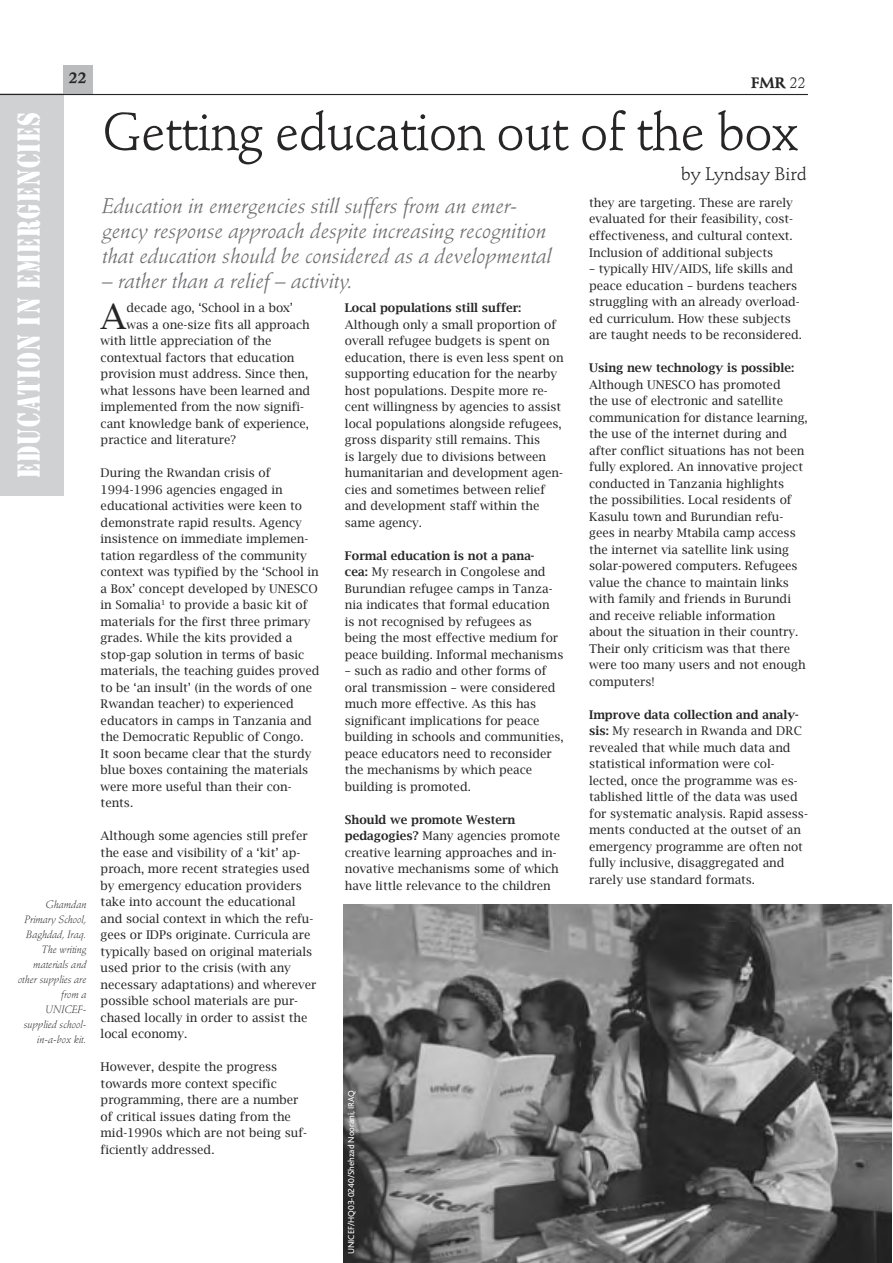
<style>
.page{position:relative;width:893px;height:1263px;background:#fff}
.page>*{position:absolute;margin:0;border:0;box-sizing:border-box;transform-origin:0 0}
.main_headings{font:52.5px "Stempel Schneidler";letter-spacing:-.02em;color:#272525}
.body_copy{font:34.8px "Lucida Bright";color:#272525}
.t1{font:33px "Stencil";letter-spacing:.05em;color:#fff;scale:.75 1}
.teasers{font:italic 21px/25.2px "Stempel Schneidler";color:#6d6e71}
.authors_names{font:18px "Stempel Schneidler";color:#272525}
.t2{font:700 15px "Stempel Schneidler";color:#272525}
.body_copy-2{font:12px/16.5px "Lucida Bright";color:#272525}
.captions{font:italic 300 10.5px/15px "Stempel Schneidler";color:#272525;text-align:right}
.photo_credits{font:9px "Bliss";color:#fff}
.s1{font-weight:400}
.s2{font-weight:600}
</style>
<div class="page">
<img style="left:343px;top:904px;width:549px;height:359px">
<div style="left:0;top:94px;width:64px;height:402px;background:#d0d1d3"></div>
<div style="left:63px;top:65px;width:30px;height:30px;background:#bbbcbe"></div>
<hr style="left:0;top:94px;width:808px;height:1px;background:#272525">
<h3 class="t1" style="left:10px;top:478px;width:490px;rotate:-90deg">education in emergencies</h3>
<p class="t2" style="left:69px;top:69px;width:19px">22</p>
<p class="captions" style="left:18px;top:897px;width:70px">Ghamdan<br>Primary School,<br>Baghdad, Iraq.<br>The writing materials and other supplies are from a</p>
<p class="captions" style="left:45px;top:1002px;width:43px">UNICEF-</p>
<p class="captions" style="left:24px;top:1017px;width:64px">supplied school&shy;in-a-box kit.</p>
<p class="t2" style="left:751px;top:74px;width:56px">FMR <span class="s1">22</span></p>
<p class="main_headings" style="left:102px;top:101px;width:698px">Getting education out of the box</p>
<p class="authors_names" style="left:681px;top:163px;width:128px">by Lyndsay Bird</p>
<p class="teasers" style="left:102px;top:193px;width:451px">Education in emergencies still suffers from an emer&shy;gency response approach despite increasing recognition that education should be considered as a developmental</p>
<p class="teasers" style="left:102px;top:269px;width:252px">– rather than a relief – activity.</p>
<p class="body_copy-2" style="left:589px;top:194px;width:206px;text-align:justify">they are targeting. These are rarely evaluated for their feasibility, cost&shy;effectiveness, and cultural context.<br>Inclusion of additional subjects</p>
<p class="body_copy-2" style="left:589px;top:260px;width:214px">– typically HIV/AIDS, life skills and peace education – burdens teachers struggling with an already overload&shy;ed curriculum. How these subjects are taught needs to be reconsidered.</p>
<p class="body_copy-2" style="left:589px;top:359px;width:220px"><span class="s2">Using new technology is possible:<br></span>Although UNESCO has promoted<br>the use of electronic and satellite communication for distance learning, the use of the internet during and after conflict situations has not been fully explored. An innovative project conducted in Tanzania highlights<br>the possibilities. Local residents of Kasulu town and Burundian refu&shy;gees in nearby Mtabila camp access the internet via satellite link using solar-powered computers. Refugees value the chance to maintain links with family and friends in Burundi and receive reliable information about the situation in their country.<br>Their only criticism was that there were too many users and not enough computers!</p>
<p class="body_copy-2" style="left:589px;top:706px;width:220px"><span class="s2">Improve data collection and analy&shy;sis:</span> My research in Rwanda and DRC revealed that while much data and statistical information were col&shy;lected, once the programme was es&shy;tablished little of the data was used for systematic analysis. Rapid assess&shy;ments conducted at the outset of an emergency programme are often not fully inclusive, disaggregated and rarely use standard formats.</p>
<p class="body_copy-2" style="left:345px;top:300px;width:220px"><span class="s2">Local populations still suffer:<br></span>Although only a small proportion of overall refugee budgets is spent on education, there is even less spent on supporting education for the nearby host populations. Despite more re&shy;cent willingness by agencies to assist local populations alongside refugees, gross disparity still remains. This<br>is largely due to divisions between humanitarian and development agen&shy;cies and sometimes between relief and development staff within the same agency.</p>
<p class="body_copy-2" style="left:345px;top:547px;width:220px"><span class="s2">Formal education is not a pana-<br>cea:</span> My research in Congolese and Burundian refugee camps in Tanza&shy;nia indicates that formal education<br>is not recognised by refugees as being the most effective medium for peace building. Informal mechanisms</p>
<p class="body_copy-2" style="left:345px;top:663px;width:220px">– such as radio and other forms of oral transmission – were considered much more effective. As this has significant implications for peace building in schools and communities, peace educators need to reconsider the mechanisms by which peace building is promoted.</p>
<p class="body_copy-2" style="left:345px;top:811px;width:217px"><span class="s2">Should we promote Western pedagogies?</span> Many agencies promote creative learning approaches and in&shy;novative mechanisms some of which have little relevance to the children</p>
<p class="body_copy" style="left:101px;top:296px;width:27px">A</p>
<p class="body_copy-2" style="left:127px;top:300px;width:168px">decade ago, ‘School in a box’</p>
<p class="body_copy-2" style="left:127px;top:316px;width:185px">was a one-size fits all approach</p>
<p class="body_copy-2" style="left:101px;top:333px;width:172px">with little appreciation of the</p>
<p class="body_copy-2" style="left:101px;top:349px;width:195px">contextual factors that education</p>
<p class="body_copy-2" style="left:101px;top:366px;width:209px">provision must address. Since then,</p>
<p class="body_copy-2" style="left:101px;top:382px;width:211px">what lessons have been learned and</p>
<p class="body_copy-2" style="left:101px;top:399px;width:205px">implemented from the now signifi-</p>
<p class="body_copy-2" style="left:101px;top:415px;width:210px">cant knowledge bank of experience,</p>
<p class="body_copy-2" style="left:101px;top:432px;width:137px">practice and literature?</p>
<p class="body_copy-2" style="left:101px;top:465px;width:220px">During the Rwandan crisis of 1994-1996 agencies engaged in educational activities were keen to demonstrate rapid results. Agency insistence on immediate implemen&shy;tation regardless of the community context was typified by the ‘School in a Box’ concept developed by UNESCO in Somalia<sup>1</sup> to provide a basic kit of materials for the first three primary grades. While the kits provided a stop-gap solution in terms of basic materials, the teaching guides proved to be ‘an insult’ (in the words of one Rwandan teacher) to experienced educators in camps in Tanzania and the Democratic Republic of Congo.<br>It soon became clear that the sturdy blue boxes containing the materials were more useful than their con&shy;tents.</p>
<p class="body_copy-2" style="left:101px;top:828px;width:217px">Although some agencies still prefer the ease and visibility of a ‘kit’ ap&shy;proach, more recent strategies used by emergency education providers take into account the educational and social context in which the refu&shy;gees or IDPs originate. Curricula are typically based on original materials used prior to the crisis (with any necessary adaptations) and wherever possible school materials are pur&shy;chased locally in order to assist the local economy.</p>
<p class="body_copy-2" style="left:101px;top:1059px;width:208px">However, despite the progress towards more context specific programming, there are a number of critical issues dating from the mid-1990s which are not being suf&shy;ficiently addressed.</p>
<p class="photo_credits" style="left:346px;top:1254px;width:166px;rotate:-90deg">UNICEF/HQ03-0240/Shehzad Noorani, IRAQ</p>
</div>
